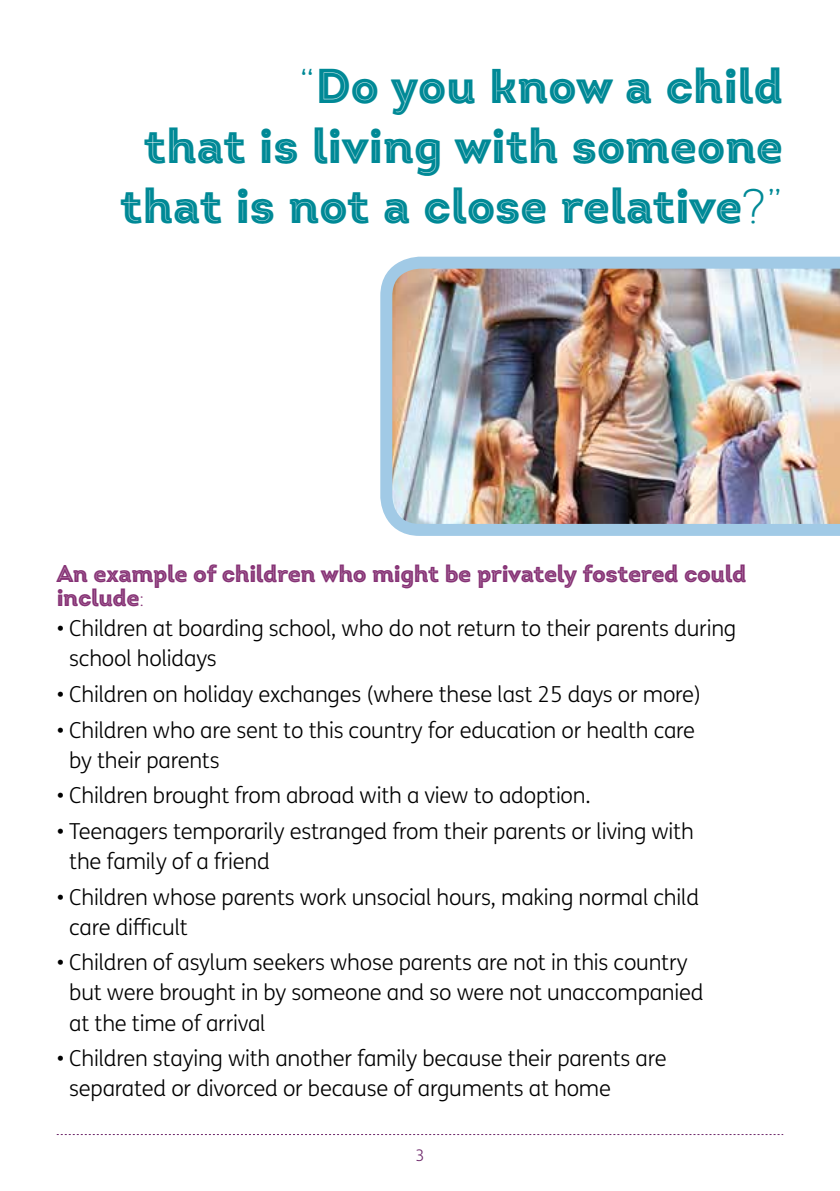
<style>
.page{position:relative;width:840px;height:1191px;background:#fff}
.page>*{position:absolute;margin:0;border:0;box-sizing:border-box;transform-origin:0 0}
.t1{font:48.8px/60px "Intro Black Inline";color:#008996;text-align:right}
.t2{font:24px/24px "Intro Black Inline";letter-spacing:-.02em;color:#863275}
.t3{font:300 22px/30px "FS Me Pro";letter-spacing:-.01em;color:#000}
.t4{font:300 16px "FS Me Pro";color:#6d276a}
</style>
<div class="page">
<svg style="left:57px;top:1134px;width:725px;height:1px"></svg>
<img style="left:380px;top:257px;width:459px;height:279px">
<h1 class="t1" style="left:120px;top:56px;width:664px">“Do you know a child<br>that is living with someone that is not a close relative?”</h1>
<p class="t2" style="left:57px;top:562px;width:691px">An example of children who might be privately fostered could include:</p>
<p class="t3" style="left:69px;top:613px;width:668px;text-indent:-13px">• Children at boarding school, who do not return to their parents during school holidays</p>
<p class="t3" style="left:57px;top:678px;width:645px">• Children on holiday exchanges (where these last 25 days or more)</p>
<p class="t3" style="left:69px;top:714px;width:627px;text-indent:-13px">• Children who are sent to this country for education or health care by their parents</p>
<p class="t3" style="left:57px;top:780px;width:535px">• Children brought from abroad with a view to adoption.</p>
<p class="t3" style="left:69px;top:815px;width:625px;text-indent:-13px">• Teenagers temporarily estranged from their parents or living with the family of a friend</p>
<p class="t3" style="left:69px;top:881px;width:631px;text-indent:-13px">• Children whose parents work unsocial hours, making normal child care difficult</p>
<p class="t3" style="left:69px;top:947px;width:635px;text-indent:-13px">• Children of asylum seekers whose parents are not in this country but were brought in by someone and so were not unaccompanied at the time of arrival</p>
<p class="t3" style="left:69px;top:1042px;width:598px;text-indent:-13px">• Children staying with another family because their parents are separated or divorced or because of arguments at home</p>
<p class="t4" style="left:415px;top:1144px;width:11px">3</p>
</div>
